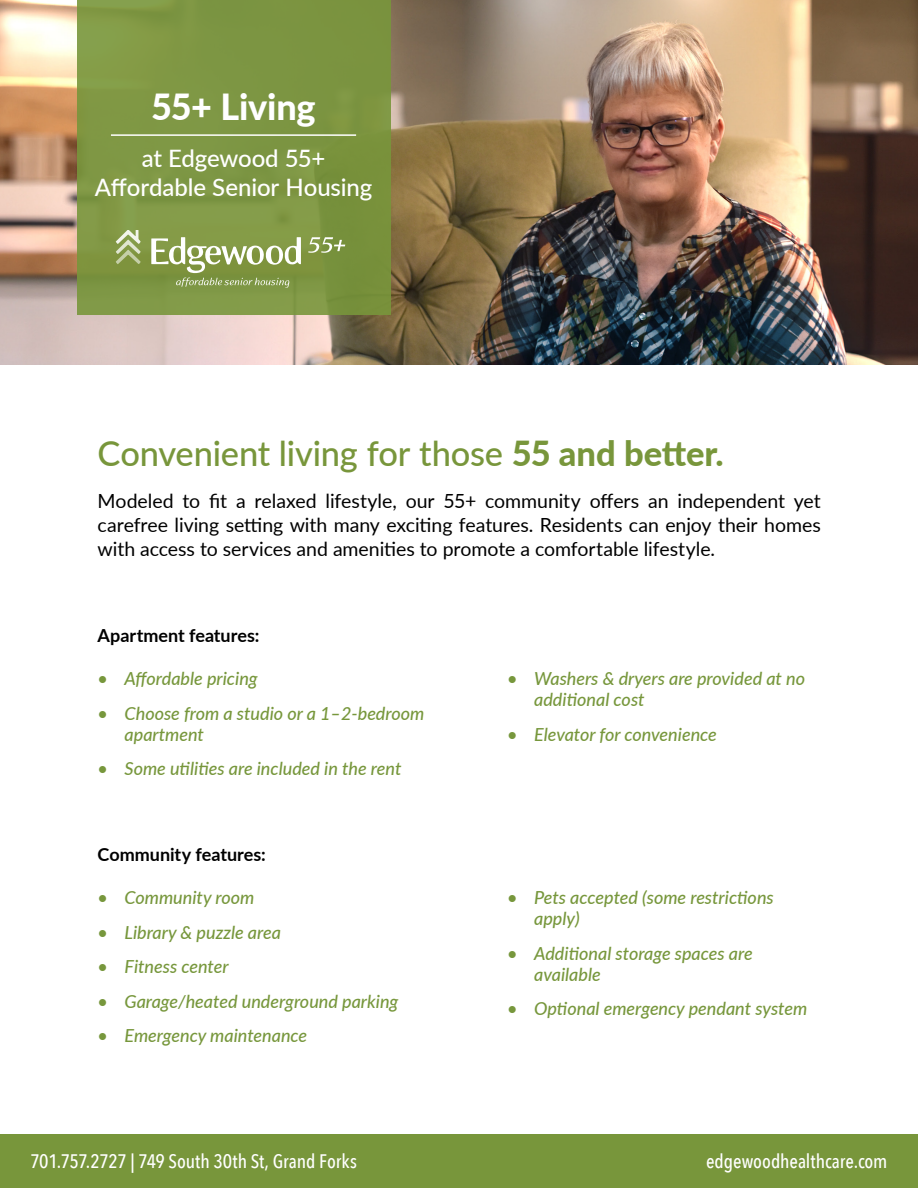
<style>
.page{position:relative;width:918px;height:1188px;background:#fff}
.page>*{position:absolute;margin:0;border:0;box-sizing:border-box;transform-origin:0 0}
.t1{font:800 36px "Lato";letter-spacing:-.005em;color:#fff}
.Heading{font:500 34.5px "Lato";letter-spacing:-.005em;color:#78963b}
.t2{font:500 24px "Lato";letter-spacing:-.005em;color:#fff}
.t3{font:19.5px/24px "Lato";letter-spacing:-.005em;color:#000;text-align:justify}
.Product_Line_Contact_Footer{font:500 19.5px "Avenir Next Condensed";letter-spacing:-.005em;color:#fff}
.t4{font:italic 500 18px/21px "Lato";color:#77973c}
.t5{font:700 18px "Lato";color:#000}
.s1{font-weight:800}
</style>
<div class="page">
<img style="left:0;top:0;width:918px;height:365px">
<div style="left:77px;top:0;width:313px;height:315px;background:#7e9643"></div>
<div style="left:0;top:1134px;width:918px;height:54px;background:#78963b"></div>
<svg style="left:116px;top:230px;width:25px;height:34px"></svg>
<svg style="left:151px;top:237px;width:150px;height:50px"></svg>
<svg style="left:308px;top:237px;width:37px;height:16px"></svg>
<hr style="left:111px;top:134px;width:245px;height:2px;background:#fff">
<p class="t1" style="left:151px;top:80px;width:166px">55+ Living</p>
<p class="t2" style="left:142px;top:141px;width:185px">at Edgewood 55+</p>
<p class="t2" style="left:95px;top:170px;width:279px">Affordable Senior Housing</p>
<p class="Heading" style="left:98px;top:429px;width:628px">Convenient living for those <span class="s1">55 and better.</span></p>
<p class="t3" style="left:98px;top:489px;width:725px">Modeled to fit a relaxed lifestyle, our 55+ community offers an independent yet carefree living setting with many exciting features. Residents can enjoy their homes with access to services and amenities to promote a comfortable lifestyle.</p>
<p class="t5" style="left:98px;top:622px;width:163px">Apartment features:</p>
<p class="t4" style="left:98px;top:668px;width:162px">• Affordable pricing</p>
<p class="t4" style="left:125px;top:702px;width:301px;text-indent:-27px">• Choose from a studio or a 1–2-bedroom apartment</p>
<p class="t4" style="left:98px;top:758px;width:305px">• Some utilities are included in the rent</p>
<p class="t5" style="left:98px;top:841px;width:170px">Community features:</p>
<p class="t4" style="left:98px;top:887px;width:158px">• Community room</p>
<p class="t4" style="left:98px;top:921px;width:185px">• Library &amp; puzzle area</p>
<p class="t4" style="left:98px;top:956px;width:133px">• Fitness center</p>
<p class="t4" style="left:98px;top:990px;width:302px">• Garage/heated underground parking</p>
<p class="t4" style="left:98px;top:1025px;width:211px">• Emergency maintenance</p>
<p class="Product_Line_Contact_Footer" style="left:30px;top:1149px;width:328px">701.757.2727 | 749 South 30th St, Grand Forks</p>
<p class="t4" style="left:534px;top:668px;width:272px;text-indent:-27px">• Washers &amp; dryers are provided at no additional cost</p>
<p class="t4" style="left:507px;top:723px;width:211px">• Elevator for convenience</p>
<p class="t4" style="left:534px;top:887px;width:241px;text-indent:-27px">• Pets accepted (some restrictions apply)</p>
<p class="t4" style="left:534px;top:942px;width:220px;text-indent:-27px">• Additional storage spaces are available</p>
<p class="t4" style="left:507px;top:998px;width:302px">• Optional emergency pendant system</p>
<p class="Product_Line_Contact_Footer" style="left:706px;top:1149px;width:183px">edgewoodhealthcare.com</p>
</div>
